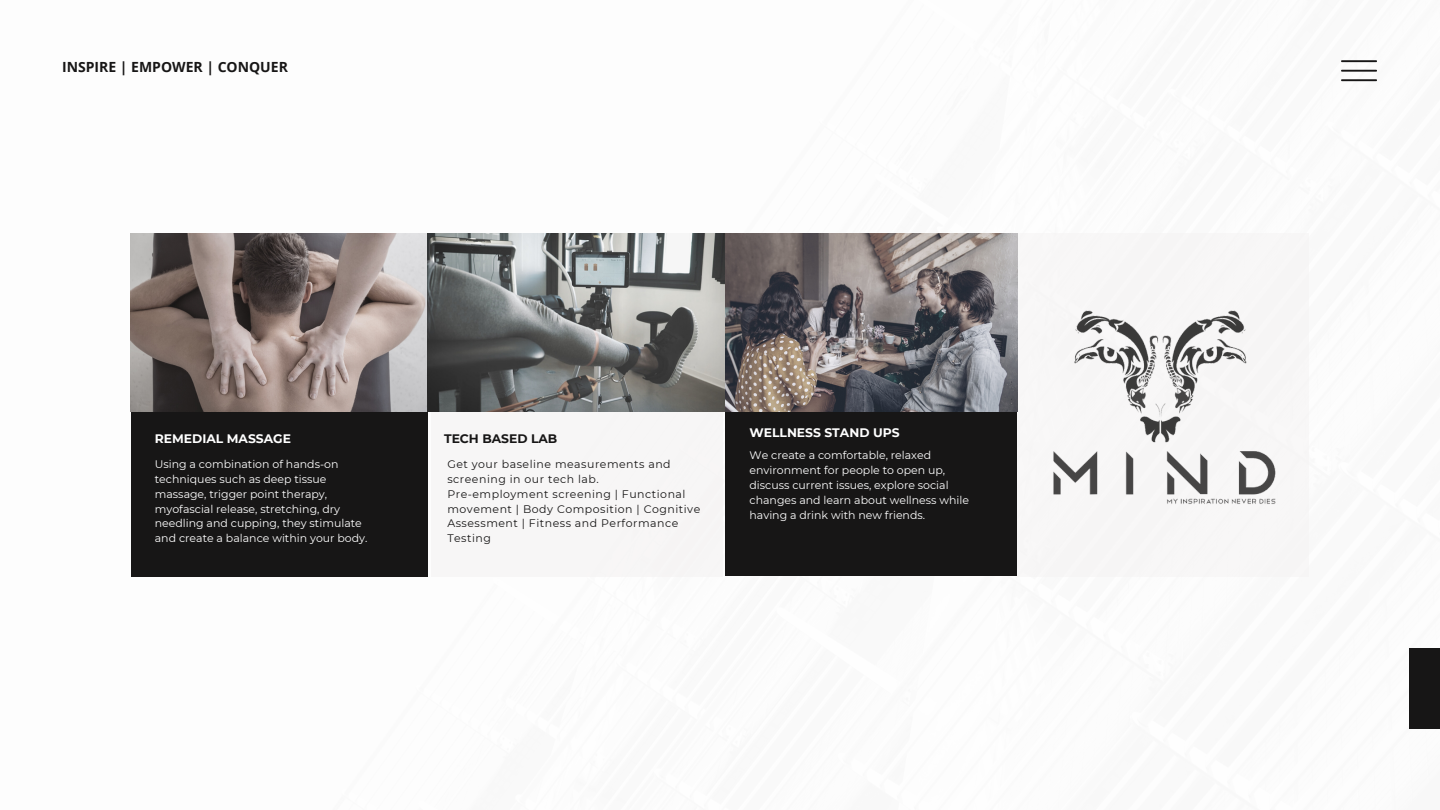
<style>
.page{position:relative;width:1440px;height:810px;background:#fff}
.page>*{position:absolute;margin:0;border:0;box-sizing:border-box;transform-origin:0 0}
.t1{font:700 14px "Open Sans";color:#171616}
.t2{font:700 12.3px "Montserrat";color:#fff}
.t3{font:700 12.3px "Montserrat";color:#171616}
.t4{font:11px/14.9px "Montserrat";color:#fff}
.t5{font:11px/14.9px "Montserrat";letter-spacing:.045em;color:#171616}
</style>
<div class="page">
<svg style="left:1341px;top:60px;width:36px;height:21px"></svg>
<div style="left:1409px;top:648px;width:31px;height:81px;background:#171616"></div>
<img style="left:428px;top:233px;width:589px;height:179px">
<div style="left:431px;top:412px;width:292px;height:165px;background:#f4f2f2"></div>
<div style="left:726px;top:404px;width:291px;height:172px;background:#171616"></div>
<img style="left:131px;top:233px;width:295px;height:179px">
<div style="left:131px;top:412px;width:297px;height:165px;background:#171616"></div>
<div style="left:1017px;top:233px;width:291px;height:344px;background:#f4f2f2"></div>
<img style="left:1053px;top:310px;width:223px;height:194px">
<p class="t1" style="left:62px;top:57px;width:227px">INSPIRE | EMPOWER | CONQUER</p>
<p class="t2" style="left:155px;top:431px;width:138px">REMEDIAL MASSAGE</p>
<p class="t4" style="left:155px;top:456px;width:214px">Using a combination of hands-on techniques such as deep tissue massage, trigger point therapy, myofascial release, stretching, dry needling and cupping, they stimulate and create a balance within your body.</p>
<p class="t3" style="left:444px;top:431px;width:115px">TECH BASED LAB</p>
<p class="t5" style="left:447px;top:456px;width:254px">Get your baseline measurements and screening in our tech lab.<br>Pre-employment screening | Functional movement | Body Composition | Cognitive<br>Assessment | Fitness and Performance<br>Testing</p>
<p class="t2" style="left:750px;top:425px;width:152px">WELLNESS STAND UPS</p>
<p class="t4" style="left:750px;top:448px;width:221px">We create a comfortable, relaxed environment for people to open up, discuss current issues, explore social changes and learn about wellness while having a drink with new friends.</p>
</div>
